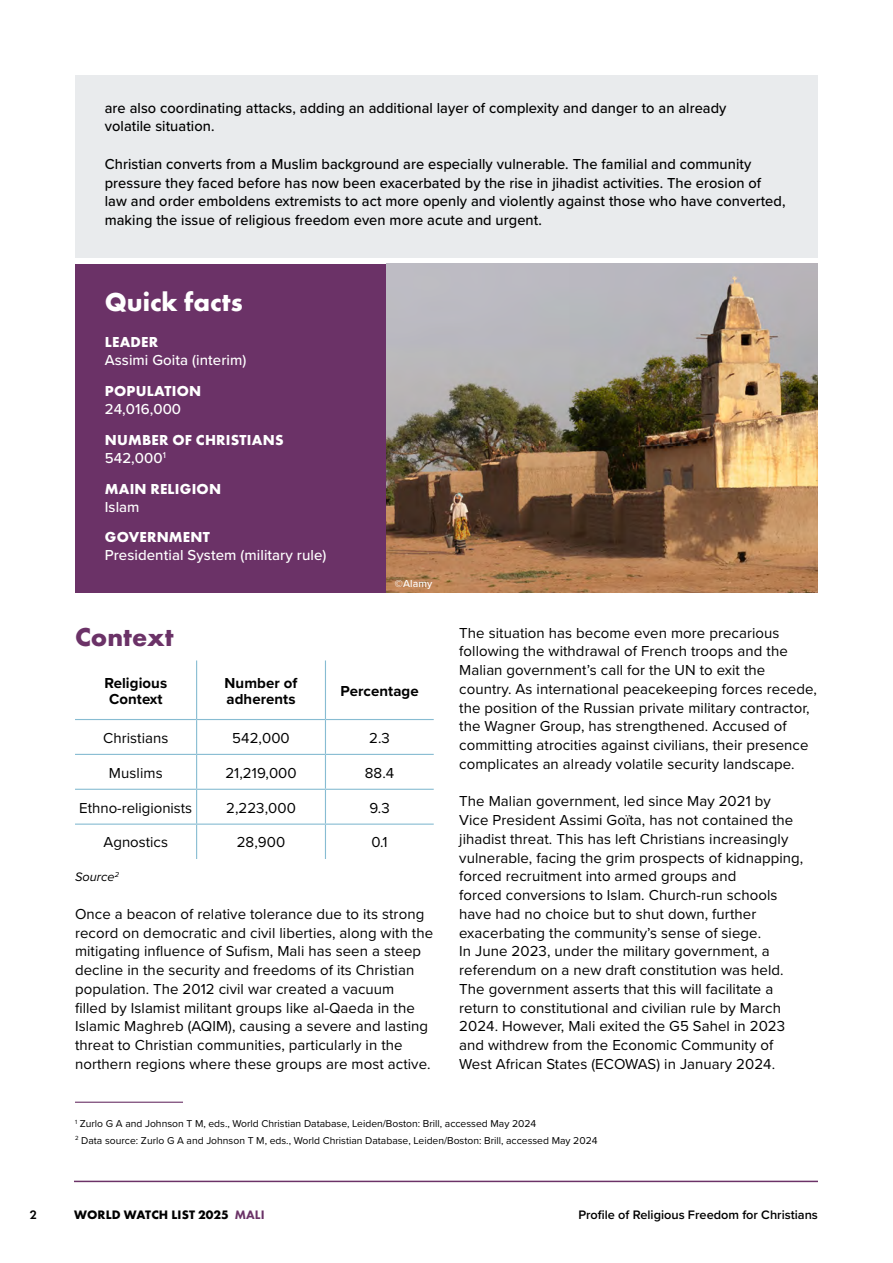
<style>
.page{position:relative;width:893px;height:1263px;background:#fff}
.page>*{position:absolute;margin:0;border:0;box-sizing:border-box;transform-origin:0 0}
.t1{font:700 27px "Futura PT";color:#fff}
.t2{font:700 27px "Futura PT";color:#6b3267}
.t3{font:15px/18.8px "Proxima Nova";letter-spacing:.005em;color:#000}
.t4{font:500 15px/18.8px "Proxima Nova";letter-spacing:.005em;color:#000}
.t5{font:500 15px "Proxima Nova";letter-spacing:.005em;color:#fff}
.t6{font:700 15px "Futura PT";letter-spacing:.015em;color:#fff}
.t7{font:700 15px/16.5px "Proxima Nova";letter-spacing:.005em;color:#000;text-align:center}
.t8{font:600 12.75px "Proxima Nova";color:#000}
.t9{font:700 12.75px "Futura PT";letter-spacing:.01em;color:#000}
.t10{font:italic 12.75px "Proxima Nova";letter-spacing:.005em;color:#000}
.t11{font:600 12.75px "Futura PT";color:#000}
.t12{font:500 10.5px "Proxima Nova";letter-spacing:.005em;color:#fff}
.t13{font:10.35px/16.6px "Proxima Nova";color:#000}
.s1{font-weight:800;color:#6b3267}
</style>
<div class="page">
<hr style="left:74px;top:1181px;width:744px;height:1px;background:#6b3267">
<div style="left:75px;top:75px;width:743px;height:182px;background:#e9ebed"></div>
<div style="left:75px;top:264px;width:359px;height:328px;background:#6b3267"></div>
<hr style="left:75px;top:1102px;width:108px;height:1px;background:#6b3267">
<img style="left:387px;top:264px;width:431px;height:328px">
<hr style="left:196px;top:660px;width:1px;height:59px;background:#87bcd2">
<hr style="left:325px;top:660px;width:1px;height:59px;background:#87bcd2">
<hr style="left:75px;top:719px;width:122px;height:1px;background:#87bcd2">
<hr style="left:197px;top:719px;width:128px;height:1px;background:#87bcd2">
<hr style="left:196px;top:720px;width:1px;height:34px;background:#87bcd2">
<hr style="left:325px;top:719px;width:109px;height:1px;background:#87bcd2">
<hr style="left:325px;top:720px;width:1px;height:34px;background:#87bcd2">
<hr style="left:75px;top:754px;width:122px;height:1px;background:#87bcd2">
<hr style="left:197px;top:754px;width:128px;height:1px;background:#87bcd2">
<hr style="left:196px;top:755px;width:1px;height:34px;background:#87bcd2">
<hr style="left:325px;top:754px;width:109px;height:1px;background:#87bcd2">
<hr style="left:325px;top:755px;width:1px;height:34px;background:#87bcd2">
<hr style="left:75px;top:789px;width:122px;height:1px;background:#87bcd2">
<hr style="left:197px;top:789px;width:128px;height:1px;background:#87bcd2">
<hr style="left:196px;top:790px;width:1px;height:33px;background:#87bcd2">
<hr style="left:325px;top:789px;width:109px;height:1px;background:#87bcd2">
<hr style="left:325px;top:790px;width:1px;height:33px;background:#87bcd2">
<hr style="left:75px;top:823px;width:122px;height:2px;background:#87bcd2">
<hr style="left:197px;top:823px;width:128px;height:2px;background:#87bcd2">
<hr style="left:196px;top:825px;width:1px;height:34px;background:#87bcd2">
<hr style="left:325px;top:823px;width:109px;height:2px;background:#87bcd2">
<hr style="left:325px;top:825px;width:1px;height:34px;background:#87bcd2">
<p class="t4" style="left:105px;top:98px;width:623px">are also coordinating attacks, adding an additional layer of complexity and danger to an already volatile situation.</p>
<p class="t4" style="left:105px;top:154px;width:682px">Christian converts from a Muslim background are especially vulnerable. The familial and community pressure they faced before has now been exacerbated by the rise in jihadist activities. The erosion of law and order emboldens extremists to act more openly and violently against those who have converted, making the issue of religious freedom even more acute and urgent.</p>
<h1 class="t1" style="left:105px;top:285px;width:139px">Quick facts</h1>
<p class="t6" style="left:105px;top:333px;width:55px">LEADER</p>
<p class="t5" style="left:105px;top:349px;width:143px">Assimi Goita (interim)</p>
<p class="t6" style="left:105px;top:381px;width:98px">POPULATION</p>
<p class="t5" style="left:105px;top:398px;width:78px">24,016,000</p>
<p class="t6" style="left:105px;top:430px;width:180px">NUMBER OF CHRISTIANS</p>
<p class="t5" style="left:105px;top:447px;width:63px">542,000<sup>1</sup></p>
<p class="t6" style="left:105px;top:479px;width:118px">MAIN RELIGION</p>
<p class="t5" style="left:105px;top:495px;width:36px">Islam</p>
<p class="t6" style="left:105px;top:528px;width:107px">GOVERNMENT</p>
<p class="t5" style="left:105px;top:544px;width:223px">Presidential System (military rule)</p>
<h1 class="t2" style="left:75px;top:619px;width:100px">Context</h1>
<p class="t12" style="left:395px;top:576px;width:39px">©Alamy</p>
<p class="t7" style="left:104px;top:674px;width:64px">Religious<br>Context</p>
<p class="t7" style="left:225px;top:674px;width:74px;text-align:left">Number of adherents</p>
<p class="t7" style="left:340px;top:682px;width:80px">Percentage</p>
<p class="t3" style="left:103px;top:728px;width:67px">Christians</p>
<p class="t3" style="left:232px;top:728px;width:59px">542,000</p>
<p class="t3" style="left:369px;top:728px;width:22px">2.3</p>
<p class="t3" style="left:109px;top:763px;width:55px">Muslims</p>
<p class="t3" style="left:225px;top:763px;width:73px">21,219,000</p>
<p class="t3" style="left:365px;top:763px;width:31px">88.4</p>
<p class="t3" style="left:79px;top:797px;width:115px">Ethno-religionists</p>
<p class="t3" style="left:226px;top:797px;width:71px">2,223,000</p>
<p class="t3" style="left:369px;top:797px;width:22px">9.3</p>
<p class="t3" style="left:104px;top:832px;width:66px">Agnostics</p>
<p class="t3" style="left:237px;top:832px;width:50px">28,900</p>
<p class="t3" style="left:371px;top:832px;width:18px">0.1</p>
<p class="t10" style="left:75px;top:867px;width:46px">Source<sup>2</sup></p>
<p class="t3" style="left:75px;top:904px;width:360px">Once a beacon of relative tolerance due to its strong record on democratic and civil liberties, along with the mitigating influence of Sufism, Mali has seen a steep decline in the security and freedoms of its Christian population. The 2012 civil war created a vacuum<br>filled by Islamist militant groups like al-Qaeda in the Islamic Maghreb (AQIM), causing a severe and lasting threat to Christian communities, particularly in the northern regions where these groups are most active.</p>
<p class="t3" style="left:459px;top:622px;width:359px">The situation has become even more precarious following the withdrawal of French troops and the Malian government’s call for the UN to exit the country. As international peacekeeping forces recede, the position of the Russian private military contractor, the Wagner Group, has strengthened. Accused of committing atrocities against civilians, their presence complicates an already volatile security landscape.</p>
<p class="t3" style="left:459px;top:791px;width:346px">The Malian government, led since May 2021 by Vice President Assimi Goïta, has not contained the jihadist threat. This has left Christians increasingly vulnerable, facing the grim prospects of kidnapping, forced recruitment into armed groups and<br>forced conversions to Islam. Church-run schools have had no choice but to shut down, further exacerbating the community’s sense of siege.<br>In June 2023, under the military government, a referendum on a new draft constitution was held.<br>The government asserts that this will facilitate a return to constitutional and civilian rule by March 2024. However, Mali exited the G5 Sahel in 2023 and withdrew from the Economic Community of West African States (ECOWAS) in January 2024.</p>
<p class="t13" style="left:75px;top:1115px;width:524px"><sup>1</sup> Zurlo G A and Johnson T M, eds., World Christian Database, Leiden/Boston: Brill, accessed May 2024<br><sup>2</sup> Data source: Zurlo G A and Johnson T M, eds., World Christian Database, Leiden/Boston: Brill, accessed May 2024</p>
<p class="t11" style="left:30px;top:1207px;width:9px">2</p>
<p class="t9" style="left:74px;top:1206px;width:192px">WORLD WATCH LIST 2025 <span class="s1">MALI</span></p>
<p class="t8" style="left:578px;top:1205px;width:241px">Profile of Religious Freedom for Christians</p>
</div>
